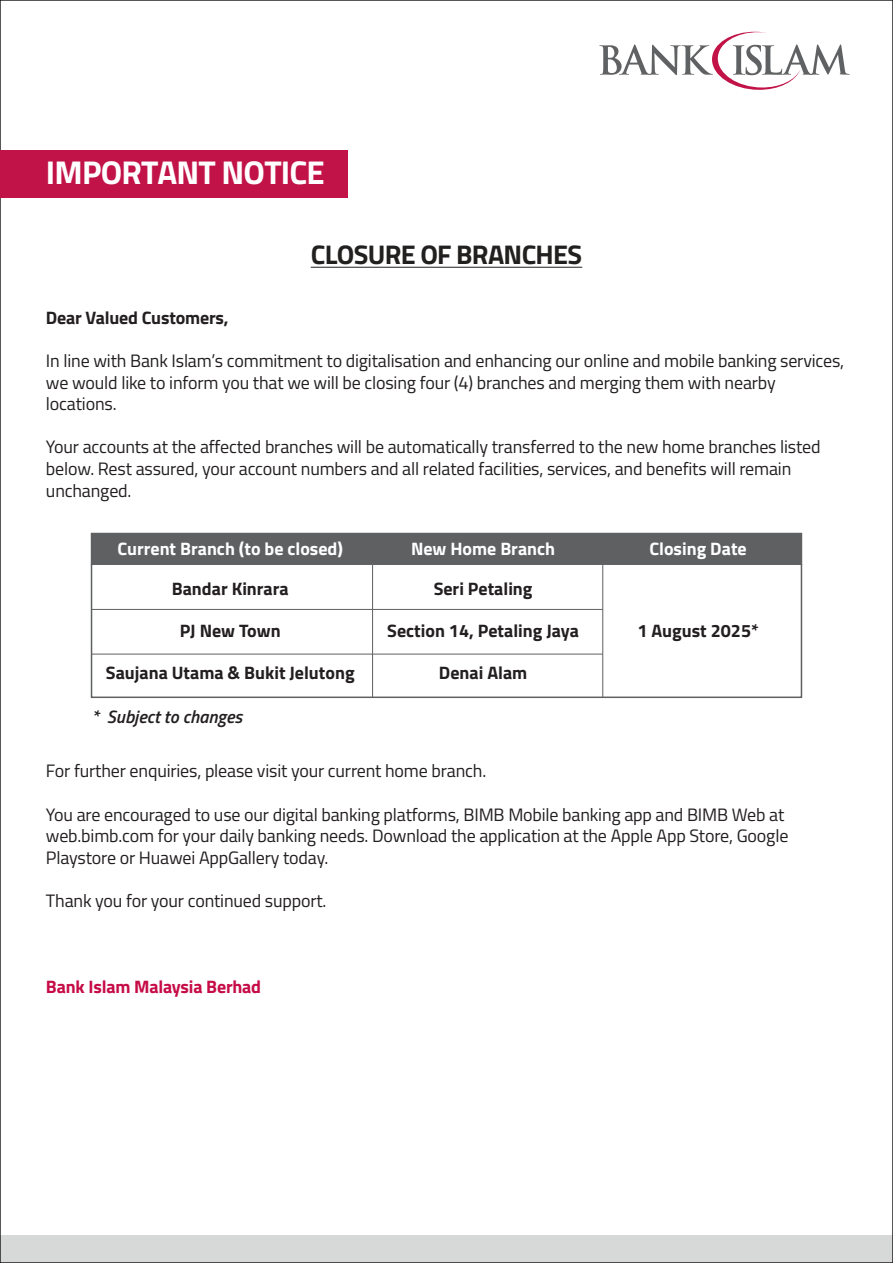
<style>
.page{position:relative;width:893px;height:1263px;background:#fff}
.page>*{position:absolute;margin:0;border:0;box-sizing:border-box;transform-origin:0 0}
.t1{font:700 33px "Titillium";letter-spacing:-.025em;color:#fff}
.t2{font:700 27px "Titillium";letter-spacing:-.025em;color:#221f1f}
.t3{font:18px/21.6px "Titillium";letter-spacing:-.01em;color:#231f20}
.t4{font:700 18px "Titillium";color:#231f20}
.t5{font:700 18px "Titillium";color:#fff}
.t6{font:700 18px "Titillium";letter-spacing:-.01em;color:#c60c46}
.t7{font:italic 600 18px "Titillium";color:#231f20}
</style>
<div class="page">
<svg style="left:599px;top:31px;width:251px;height:59px"></svg>
<div style="left:0;top:1235px;width:893px;height:28px;background:#d7d8d8"></div>
<div style="left:0;top:150px;width:347px;height:47px;background:#c21348"></div>
<hr style="left:311px;top:267px;width:271px;height:1px;background:#221f1f">
<hr style="left:372px;top:565px;width:1px;height:132px;background:#5f6062">
<hr style="left:92px;top:609px;width:511px;height:1px;background:#5f6062">
<hr style="left:92px;top:654px;width:511px;height:1px;background:#5f6062">
<hr style="left:602px;top:565px;width:1px;height:132px;background:#5f6062">
<div style="left:91px;top:563px;width:711px;height:135px;border:2px solid #5f6062"></div>
<div style="left:91px;top:533px;width:711px;height:32px;background:#5f6062"></div>
<h1 class="t1" style="left:46px;top:147px;width:280px">IMPORTANT NOTICE</h1>
<h2 class="t2" style="left:311px;top:234px;width:273px">CLOSURE OF BRANCHES</h2>
<p class="t4" style="left:46px;top:304px;width:184px">Dear Valued Customers,</p>
<p class="t3" style="left:46px;top:349px;width:800px">In line with Bank Islam’s commitment to digitalisation and enhancing our online and mobile banking services, we would like to inform you that we will be closing four (4) branches and merging them with nearby locations.</p>
<p class="t3" style="left:46px;top:435px;width:776px">Your accounts at the affected branches will be automatically transferred to the new home branches listed below. Rest assured, your account numbers and all related facilities, services, and benefits will remain unchanged.</p>
<p class="t5" style="left:117px;top:535px;width:227px">Current Branch (to be closed)</p>
<p class="t5" style="left:411px;top:535px;width:146px">New Home Branch</p>
<p class="t5" style="left:649px;top:535px;width:99px">Closing Date</p>
<p class="t4" style="left:172px;top:575px;width:118px">Bandar Kinrara</p>
<p class="t4" style="left:180px;top:617px;width:102px">PJ New Town</p>
<p class="t4" style="left:106px;top:659px;width:250px">Saujana Utama &amp; Bukit Jelutong</p>
<p class="t7" style="left:92px;top:703px;width:152px">* Subject to changes</p>
<p class="t4" style="left:434px;top:575px;width:100px">Seri Petaling</p>
<p class="t4" style="left:387px;top:617px;width:193px">Section 14, Petaling Jaya</p>
<p class="t4" style="left:439px;top:659px;width:90px">Denai Alam</p>
<p class="t4" style="left:637px;top:617px;width:123px">1 August 2025*</p>
<p class="t3" style="left:46px;top:759px;width:442px">For further enquiries, please visit your current home branch.</p>
<p class="t3" style="left:46px;top:803px;width:744px">You are encouraged to use our digital banking platforms, BIMB Mobile banking app and BIMB Web at web.bimb.com for your daily banking needs. Download the application at the Apple App Store, Google<br>Playstore or Huawei AppGallery today.</p>
<p class="t3" style="left:46px;top:889px;width:282px">Thank you for your continued support.</p>
<p class="t6" style="left:46px;top:973px;width:217px">Bank Islam Malaysia Berhad</p>
</div>
